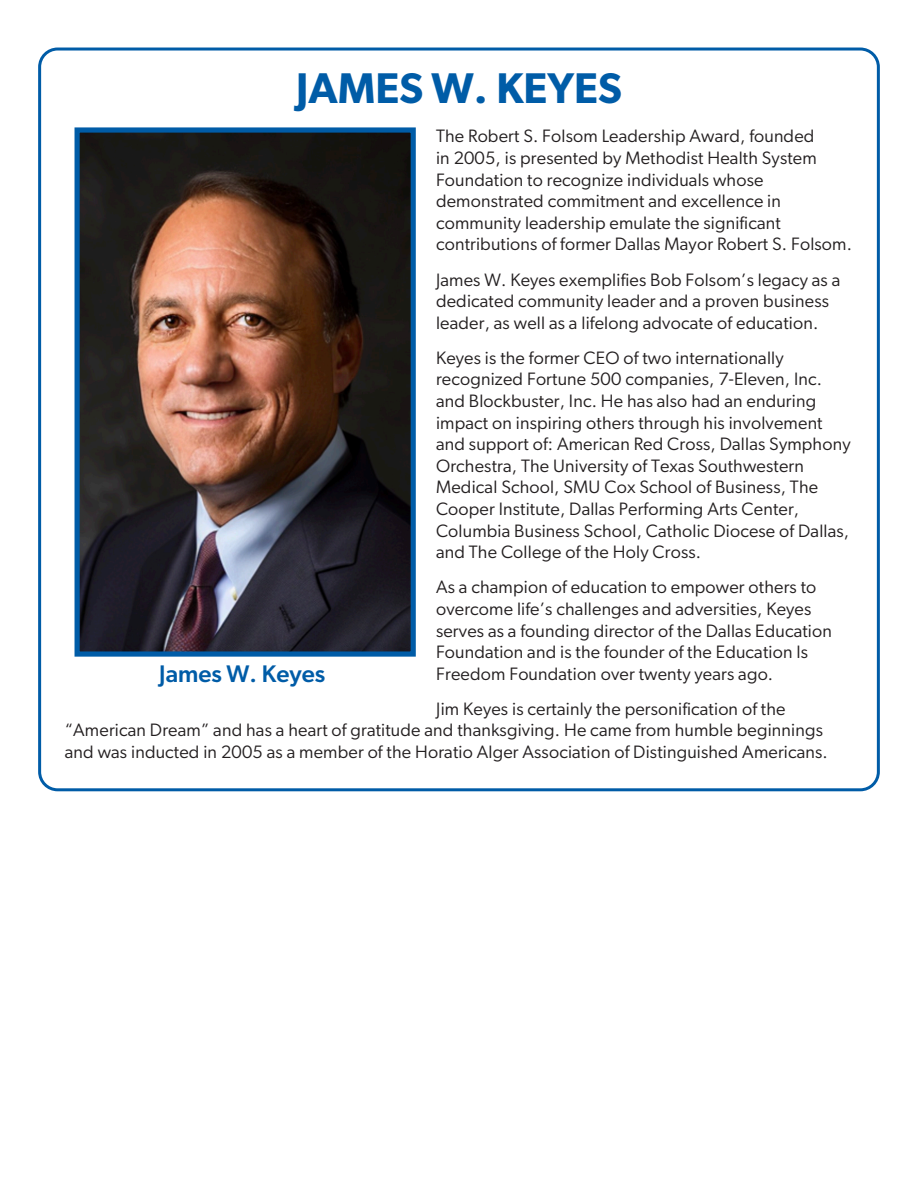
<style>
.page{position:relative;width:918px;height:1188px;background:#fff}
.page>*{position:absolute;margin:0;border:0;box-sizing:border-box;transform-origin:0 0}
.body_9_3_12_3_normal{font:600 43.05px "Gibson";color:#005ca7}
.body_9_3_12_3_normal-2{font:500 24px "Gibson";color:#005ca7}
.body_9_3_12_3_normal-3{font:18px/21.6px "Gibson";letter-spacing:.01em;color:#231f20}
</style>
<div class="page">
<img style="left:81px;top:133px;width:329px;height:518px">
<div style="left:75px;top:127px;width:341px;height:530px;border:5px solid #005ca7"></div>
<p class="body_9_3_12_3_normal" style="left:296px;top:63px;width:327px">JAMES W. KEYES</p>
<p class="body_9_3_12_3_normal-3" style="left:436px;top:125px;width:418px">The Robert S. Folsom Leadership Award, founded<br>in 2005, is presented by Methodist Health System Foundation to recognize individuals whose demonstrated commitment and excellence in community leadership emulate the significant contributions of former Dallas Mayor Robert S. Folsom.</p>
<p class="body_9_3_12_3_normal-3" style="left:436px;top:268px;width:406px">James W. Keyes exemplifies Bob Folsom’s legacy as a dedicated community leader and a proven business leader, as well as a lifelong advocate of education.</p>
<p class="body_9_3_12_3_normal-3" style="left:436px;top:347px;width:416px">Keyes is the former CEO of two internationally recognized Fortune 500 companies, 7-Eleven, Inc. and Blockbuster, Inc. He has also had an enduring impact on inspiring others through his involvement and support of: American Red Cross, Dallas Symphony Orchestra, The University of Texas Southwestern Medical School, SMU Cox School of Business, The Cooper Institute, Dallas Performing Arts Center, Columbia Business School, Catholic Diocese of Dallas, and The College of the Holy Cross.</p>
<p class="body_9_3_12_3_normal-3" style="left:436px;top:576px;width:397px">As a champion of education to empower others to overcome life’s challenges and adversities, Keyes serves as a founding director of the Dallas Education Foundation and is the founder of the Education Is Freedom Foundation over twenty years ago.</p>
<p class="body_9_3_12_3_normal-3" style="left:65px;top:698px;width:765px;text-indent:372px">Jim Keyes is certainly the personification of the “American Dream” and has a heart of gratitude and thanksgiving. He came from humble beginnings and was inducted in 2005 as a member of the Horatio Alger Association of Distinguished Americans.</p>
<p class="body_9_3_12_3_normal-2" style="left:159px;top:660px;width:168px">James W. Keyes</p>
</div>
